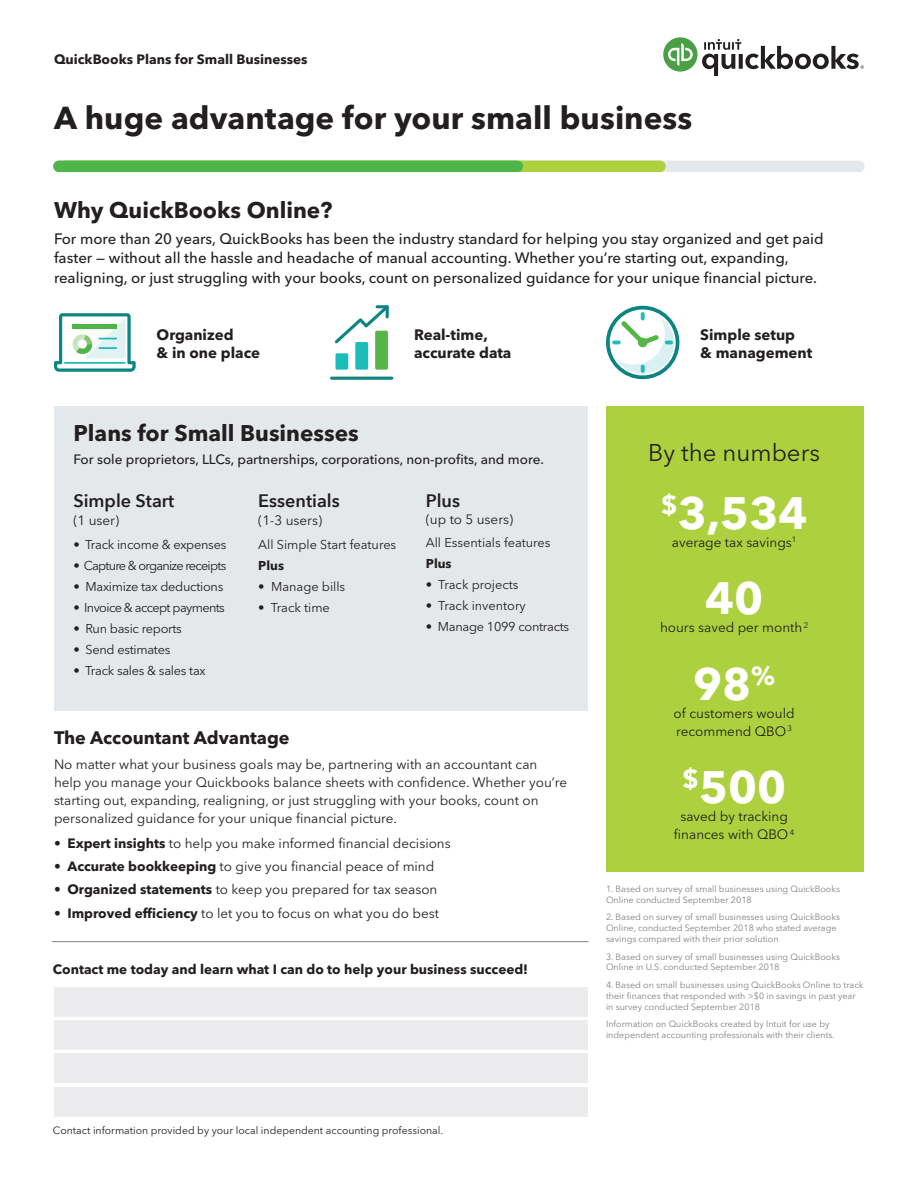
<style>
.page{position:relative;width:918px;height:1188px;background:#fff}
.page>*{position:absolute;margin:0;border:0;box-sizing:border-box;transform-origin:0 0}
.t1{font:700 45px "Avenir Nextfor INTUIT";color:#fff}
.t2{font:700 31.5px "Avenir Nextfor INTUIT";color:#231f20}
.t3{font:24px "Avenir Nextfor INTUIT";color:#231f20}
.t4{font:700 22.5px "Avenir Nextfor INTUIT";color:#231f20}
.t5{font:600 18px "Avenir Next";color:#231f20}
.t6{font:700 18px "Avenir Nextfor INTUIT";color:#231f20}
.t7{font:500 15px/19.5px "Avenir Nextfor INTUIT";color:#231f20}
.t8{font:700 15px/18px "Avenir Nextfor INTUIT";color:#231f20}
.t9{font:13.5px/18px "Avenir Nextfor INTUIT";color:#231f20}
.t10{font:700 13.5px "Avenir Nextfor INTUIT";color:#231f20}
.t11{font:500 13.5px "Avenir Nextfor INTUIT";color:#231f20}
.t12{font:12.75px "Avenir Nextfor INTUIT";letter-spacing:-.02em;color:#231f20}
.t13{font:12.75px "Avenir Nextfor INTUIT";color:#231f20}
.t14{font:12.75px "Avenir Nextfor INTUIT";letter-spacing:-.06em;color:#231f20}
.t15{font:12.75px "Avenir Nextfor INTUIT";letter-spacing:-.05em;color:#231f20}
.t16{font:700 12.75px "Avenir Nextfor INTUIT";color:#231f20}
.t17{font:10.5px "Avenir Nextfor INTUIT";color:#231f20}
.t18{font:9px/10.8px "Avenir Nextfor INTUIT";color:#808285}
.s1{font-weight:700}
</style>
<div class="page">
<svg style="left:663px;top:37px;width:35px;height:35px"></svg>
<svg style="left:668px;top:43px;width:25px;height:23px"></svg>
<svg style="left:702px;top:39px;width:162px;height:37px"></svg>
<svg style="left:53px;top:161px;width:812px;height:11px;background:#84c76e"></svg>
<svg style="left:54px;top:313px;width:82px;height:59px"></svg>
<svg style="left:330px;top:305px;width:64px;height:75px"></svg>
<div style="left:606px;top:406px;width:258px;height:466px;background:#add13e"></div>
<svg style="left:606px;top:306px;width:73px;height:73px"></svg>
<div style="left:54px;top:988px;width:534px;height:29px;background:#ececee"></div>
<div style="left:54px;top:1021px;width:534px;height:29px;background:#ececee"></div>
<div style="left:54px;top:1054px;width:534px;height:29px;background:#ececee"></div>
<div style="left:54px;top:1087px;width:534px;height:29px;background:#ececee"></div>
<div style="left:54px;top:406px;width:534px;height:304px;background:#e5e8ea"></div>
<hr style="left:52px;top:941px;width:537px;height:1px;background:#808285">
<p class="t10" style="left:54px;top:51px;width:255px">QuickBooks Plans for Small Businesses</p>
<h2 class="t2" style="left:54px;top:99px;width:640px">A huge advantage for your small business</h2>
<h3 class="t4" style="left:54px;top:196px;width:280px">Why QuickBooks Online?</h3>
<p class="t7" style="left:54px;top:229px;width:771px">For more than 20 years, QuickBooks has been the industry standard for helping you stay organized and get paid faster — without all the hassle and headache of manual accounting. Whether you’re starting out, expanding, realigning, or just struggling with your books, count on personalized guidance for your unique financial picture.</p>
<p class="t8" style="left:157px;top:326px;width:105px">Organized<br>&amp; in one place</p>
<p class="t8" style="left:414px;top:326px;width:99px">Real-time, accurate data</p>
<p class="t8" style="left:700px;top:326px;width:113px">Simple setup<br>&amp; management</p>
<h3 class="t4" style="left:74px;top:419px;width:287px">Plans for Small Businesses</h3>
<p class="t11" style="left:74px;top:451px;width:472px">For sole proprietors, LLCs, partnerships, corporations, non-profits, and more.</p>
<h3 class="t5" style="left:73px;top:486px;width:102px">Simple Start</h3>
<p class="t9" style="left:73px;top:512px;width:47px">(1 user)</p>
<p class="t12" style="left:73px;top:537px;width:154px">• Track income &amp; expenses</p>
<p class="t14" style="left:73px;top:558px;width:154px">• Capture &amp; organize receipts</p>
<p class="t12" style="left:73px;top:579px;width:152px">• Maximize tax deductions</p>
<p class="t15" style="left:73px;top:600px;width:153px">• Invoice &amp; accept payments</p>
<p class="t12" style="left:73px;top:621px;width:110px">• Run basic reports</p>
<p class="t12" style="left:73px;top:642px;width:98px">• Send estimates</p>
<p class="t12" style="left:73px;top:663px;width:134px">• Track sales &amp; sales tax</p>
<h3 class="t5" style="left:258px;top:486px;width:83px">Essentials</h3>
<p class="t9" style="left:258px;top:512px;width:65px">(1-3 users)</p>
<p class="t13" style="left:258px;top:537px;width:140px">All Simple Start features</p>
<p class="t16" style="left:258px;top:557px;width:27px">Plus</p>
<p class="t13" style="left:258px;top:579px;width:89px">• Manage bills</p>
<p class="t13" style="left:258px;top:600px;width:73px">• Track time</p>
<h3 class="t5" style="left:426px;top:486px;width:36px">Plus</h3>
<p class="t9" style="left:426px;top:510px;width:89px">(up to 5 users)</p>
<p class="t13" style="left:426px;top:535px;width:126px">All Essentials features</p>
<p class="t16" style="left:426px;top:556px;width:27px">Plus</p>
<p class="t13" style="left:426px;top:577px;width:94px">• Track projects</p>
<p class="t13" style="left:426px;top:598px;width:102px">• Track inventory</p>
<p class="t12" style="left:426px;top:619px;width:145px">• Manage 1099 contracts</p>
<h3 class="t6" style="left:54px;top:727px;width:237px">The Accountant Advantage</h3>
<p class="t9" style="left:54px;top:755px;width:515px">No matter what your business goals may be, partnering with an accountant can help you manage your Quickbooks balance sheets with confidence. Whether you’re starting out, expanding, realigning, or just struggling with your books, count on personalized guidance for your unique financial picture.</p>
<p class="t9" style="left:54px;top:834px;width:398px">• <span class="s1">Expert insights</span> to help you make informed financial decisions</p>
<p class="t9" style="left:54px;top:857px;width:382px">• <span class="s1">Accurate bookkeeping</span> to give you financial peace of mind</p>
<p class="t9" style="left:54px;top:881px;width:385px">• <span class="s1">Organized statements</span> to keep you prepared for tax season</p>
<p class="t9" style="left:54px;top:904px;width:387px">• <span class="s1">Improved efficiency</span> to let you to focus on what you do best</p>
<p class="t10" style="left:53px;top:961px;width:477px">Contact me today and learn what I can do to help your business succeed!</p>
<p class="t17" style="left:53px;top:1124px;width:392px">Contact information provided by your local independent accounting professional.</p>
<h3 class="t3" style="left:648px;top:439px;width:173px">By the numbers</h3>
<h1 class="t1" style="left:661px;top:485px;width:148px"><sup>$</sup>3,534</h1>
<p class="t9" style="left:672px;top:533px;width:126px">average tax savings<sup>1</sup></p>
<h1 class="t1" style="left:705px;top:571px;width:60px">40</h1>
<p class="t9" style="left:660px;top:619px;width:150px">hours saved per month <sup>2</sup></p>
<h1 class="t1" style="left:693px;top:656px;width:84px">98<sup>%</sup></h1>
<p class="t9" style="left:674px;top:704px;width:123px">of customers would recommend QBO <sup>3</sup></p>
<h1 class="t1" style="left:682px;top:760px;width:106px"><sup>$</sup>500</h1>
<p class="t9" style="left:674px;top:808px;width:122px;text-align:center">saved by tracking finances with QBO <sup>4</sup></p>
<p class="t18" style="left:606px;top:884px;width:235px">1. Based on survey of small businesses using QuickBooks<br>Online conducted September 2018</p>
<p class="t18" style="left:606px;top:912px;width:235px">2. Based on survey of small businesses using QuickBooks<br>Online, conducted September 2018 who stated average savings compared with their prior solution</p>
<p class="t18" style="left:606px;top:951px;width:235px">3. Based on survey of small businesses using QuickBooks<br>Online in U.S. conducted September 2018</p>
<p class="t18" style="left:606px;top:979px;width:259px">4. Based on small businesses using QuickBooks Online to track their finances that responded with &gt;$0 in savings in past year in survey conducted September 2018</p>
<p class="t18" style="left:606px;top:1019px;width:230px">Information on QuickBooks created by Intuit for use by independent accounting professionals with their clients.</p>
</div>
